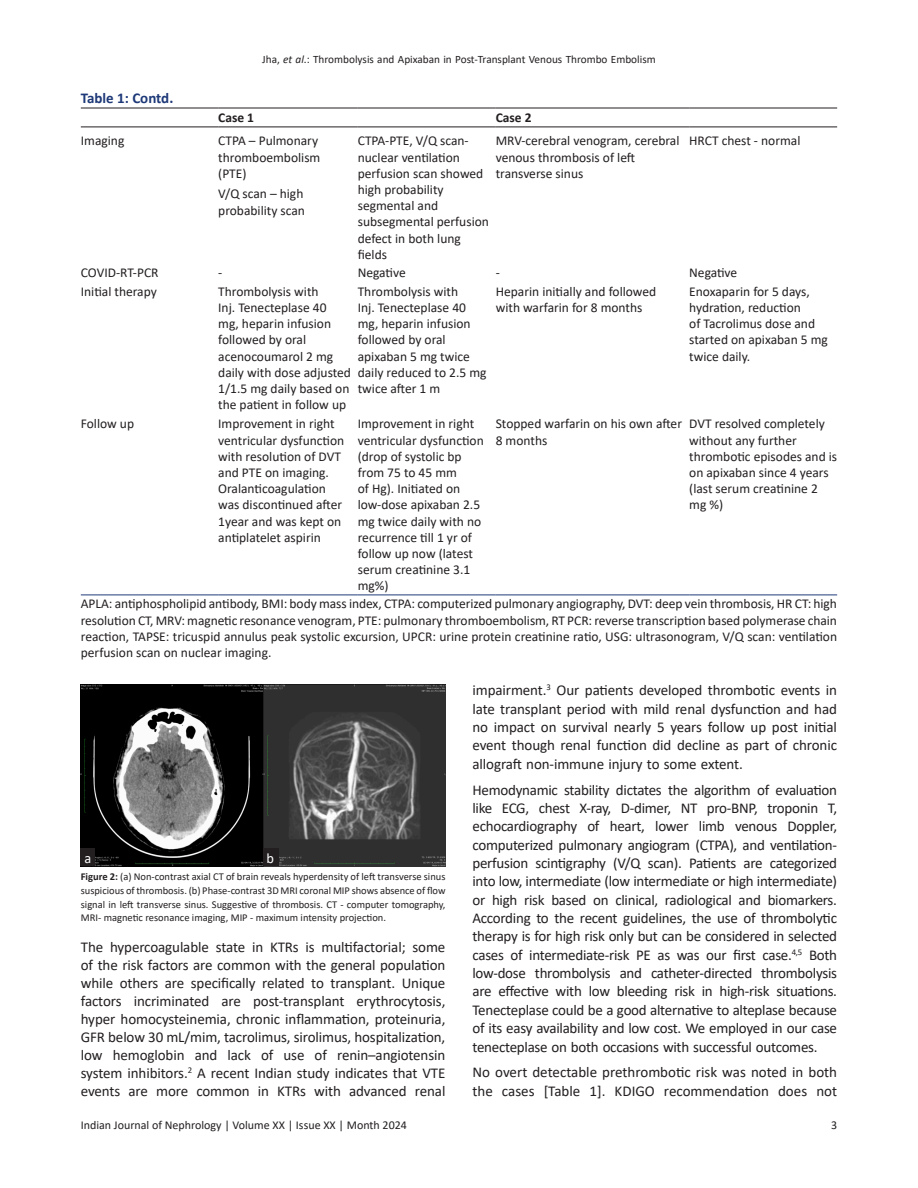
<style>
.page{position:relative;width:918px;height:1188px;background:#fff}
.page>*{position:absolute;margin:0;border:0;box-sizing:border-box;transform-origin:0 0}
.para{font:15px/18.3px "Calibri";letter-spacing:-.005em;color:#231f20;text-align:justify}
.table_title{font:700 15px "Calibri";color:#1e3978}
.Figure_label{font:14.4px "Calibri";color:#fff}
.table_body{font:13.5px/16.2px "Calibri";color:#231f20}
.table_footnote{font:13.5px/16.2px "Calibri";color:#231f20;text-align:justify}
.table_head{font:700 13.5px "Calibri";color:#231f20}
.t1{font:12px "Calibri";color:#231f20}
.t2{font:11.25px "Calibri";color:#231f20}
.float_figure_figure{font:10.5px/13.6px "Calibri";color:#231f20;text-align:justify}
.s1{font-style:italic}
.s2{font-weight:700}
</style>
<div class="page">
<hr style="left:81px;top:595px;width:137px;height:1px;background:#1e3978">
<hr style="left:218px;top:595px;width:140px;height:1px;background:#1e3978">
<hr style="left:358px;top:595px;width:138px;height:1px;background:#1e3978">
<hr style="left:496px;top:595px;width:193px;height:1px;background:#1e3978">
<hr style="left:689px;top:595px;width:148px;height:1px;background:#1e3978">
<hr style="left:81px;top:108px;width:137px;height:1px;background:#231f20">
<hr style="left:218px;top:108px;width:140px;height:1px;background:#231f20">
<hr style="left:358px;top:108px;width:138px;height:1px;background:#231f20">
<hr style="left:496px;top:108px;width:193px;height:1px;background:#231f20">
<hr style="left:689px;top:108px;width:148px;height:1px;background:#231f20">
<hr style="left:81px;top:127px;width:137px;height:1px;background:#231f20">
<hr style="left:218px;top:127px;width:140px;height:1px;background:#231f20">
<hr style="left:358px;top:127px;width:138px;height:1px;background:#231f20">
<hr style="left:496px;top:127px;width:193px;height:1px;background:#231f20">
<hr style="left:689px;top:127px;width:148px;height:1px;background:#231f20">
<img style="left:81px;top:684px;width:365px;height:182px">
<div style="left:81px;top:848px;width:14px;height:18px;background:#231f20"></div>
<div style="left:263px;top:848px;width:15px;height:18px;background:#231f20"></div>
<p class="table_title" style="left:81px;top:88px;width:94px">Table 1: Contd.</p>
<p class="t2" style="left:262px;top:51px;width:395px">Jha, <span class="s1">et al</span>.: Thrombolysis and Apixaban in Post-Transplant Venous Thrombo Embolism</p>
<p class="table_head" style="left:218px;top:108px;width:37px">Case 1</p>
<p class="table_head" style="left:496px;top:108px;width:37px">Case 2</p>
<p class="table_body" style="left:81px;top:133px;width:45px">Imaging</p>
<p class="table_body" style="left:218px;top:133px;width:104px">CTPA – Pulmonary thromboembolism (PTE)</p>
<p class="table_body" style="left:218px;top:185px;width:88px">V/Q scan – high probability scan</p>
<p class="table_body" style="left:358px;top:133px;width:133px">CTPA-PTE, V/Q scan&shy;nuclear ventilation perfusion scan showed high probability segmental and subsegmental perfusion defect in both lung fields</p>
<p class="table_body" style="left:496px;top:133px;width:185px">MRV-cerebral venogram, cerebral venous thrombosis of left transverse sinus</p>
<p class="table_body" style="left:689px;top:133px;width:113px">HRCT chest - normal</p>
<p class="table_body" style="left:81px;top:264px;width:79px">COVID-RT-PCR</p>
<p class="table_body" style="left:218px;top:264px;width:6px">-</p>
<p class="table_body" style="left:358px;top:264px;width:50px">Negative</p>
<p class="table_body" style="left:496px;top:264px;width:6px">-</p>
<p class="table_body" style="left:689px;top:264px;width:50px">Negative</p>
<p class="table_body" style="left:81px;top:283px;width:78px">Initial therapy</p>
<p class="table_body" style="left:218px;top:283px;width:134px">Thrombolysis with<br>Inj. Tenecteplase 40<br>mg, heparin infusion followed by oral acenocoumarol 2 mg daily with dose adjusted<br>1/1.5 mg daily based on the patient in follow up</p>
<p class="table_body" style="left:358px;top:283px;width:130px">Thrombolysis with<br>Inj. Tenecteplase 40 mg, heparin infusion followed by oral apixaban 5 mg twice daily reduced to 2.5 mg twice after 1 m</p>
<p class="table_body" style="left:496px;top:283px;width:162px">Heparin initially and followed with warfarin for 8 months</p>
<p class="table_body" style="left:689px;top:283px;width:140px">Enoxaparin for 5 days, hydration, reduction<br>of Tacrolimus dose and started on apixaban 5 mg twice daily.</p>
<p class="table_body" style="left:81px;top:415px;width:55px">Follow up</p>
<p class="table_body" style="left:218px;top:415px;width:128px">Improvement in right ventricular dysfunction with resolution of DVT and PTE on imaging.<br>Oralanticoagulation was discontinued after<br>1year and was kept on antiplatelet aspirin</p>
<p class="table_body" style="left:358px;top:415px;width:128px">Improvement in right ventricular dysfunction (drop of systolic bp from 75 to 45 mm<br>of Hg). Initiated on low-dose apixaban 2.5 mg twice daily with no recurrence till 1 yr of follow up now (latest serum creatinine 3.1 mg%)</p>
<p class="table_body" style="left:496px;top:415px;width:188px">Stopped warfarin on his own after<br>8 months</p>
<p class="table_body" style="left:689px;top:415px;width:149px">DVT resolved completely without any further thrombotic episodes and is on apixaban since 4 years (last serum creatinine 2 mg %)</p>
<p class="table_footnote" style="left:81px;top:596px;width:758px">APLA: antiphospholipid antibody, BMI: body mass index, CTPA: computerized pulmonary angiography, DVT: deep vein thrombosis, HR CT: high resolution CT, MRV: magnetic resonance venogram, PTE: pulmonary thromboembolism, RT PCR: reverse transcription based polymerase chain reaction, TAPSE: tricuspid annulus peak systolic excursion, UPCR: urine protein creatinine ratio, USG: ultrasonogram, V/Q scan: ventilation perfusion scan on nuclear imaging.</p>
<p class="Figure_label" style="left:84px;top:848px;width:8px">a</p>
<p class="Figure_label" style="left:266px;top:848px;width:9px">b</p>
<p class="float_figure_figure" style="left:81px;top:870px;width:366px"><span class="s2">Figure 2:</span> (a) Non-contrast axial CT of brain reveals hyperdensity of left transverse sinus suspicious of thrombosis. (b) Phase-contrast 3D MRI coronal MIP shows absence of flow signal in left transverse sinus. Suggestive of thrombosis. CT - computer tomography, MRI- magnetic resonance imaging, MIP - maximum intensity projection.</p>
<p class="para" style="left:81px;top:937px;width:366px">The hypercoagulable state in KTRs is multifactorial; some of the risk factors are common with the general population while others are specifically related to transplant. Unique factors incriminated are post-transplant erythrocytosis, hyper homocysteinemia, chronic inflammation, proteinuria, GFR below 30 mL/mim, tacrolimus, sirolimus, hospitalization, low hemoglobin and lack of use of renin–angiotensin system inhibitors.<sup>2</sup> A recent Indian study indicates that VTE events are more common in KTRs with advanced renal</p>
<p class="t1" style="left:81px;top:1116px;width:328px">Indian Journal of Nephrology | Volume XX | Issue XX | Month 2024</p>
<p class="para" style="left:472px;top:681px;width:366px">impairment.<sup>3</sup> Our patients developed thrombotic events in late transplant period with mild renal dysfunction and had no impact on survival nearly 5 years follow up post initial event though renal function did decline as part of chronic allograft non-immune injury to some extent.</p>
<p class="para" style="left:472px;top:780px;width:366px">Hemodynamic stability dictates the algorithm of evaluation like ECG, chest X-ray, D-dimer, NT pro-BNP, troponin T, echocardiography of heart, lower limb venous Doppler, computerized pulmonary angiogram (CTPA), and ventilation&shy;perfusion scintigraphy (V/Q scan). Patients are categorized into low, intermediate (low intermediate or high intermediate) or high risk based on clinical, radiological and biomarkers.<br>According to the recent guidelines, the use of thrombolytic therapy is for high risk only but can be considered in selected cases of intermediate-risk PE as was our first case.<sup>4,5</sup> Both low-dose thrombolysis and catheter-directed thrombolysis are effective with low bleeding risk in high-risk situations.<br>Tenecteplase could be a good alternative to alteplase because of its easy availability and low cost. We employed in our case tenecteplase on both occasions with successful outcomes.</p>
<p class="para" style="left:472px;top:1063px;width:366px">No overt detectable prethrombotic risk was noted in both the cases [Table 1]. KDIGO recommendation does not</p>
<p class="t1" style="left:831px;top:1116px;width:8px">3</p>
</div>
